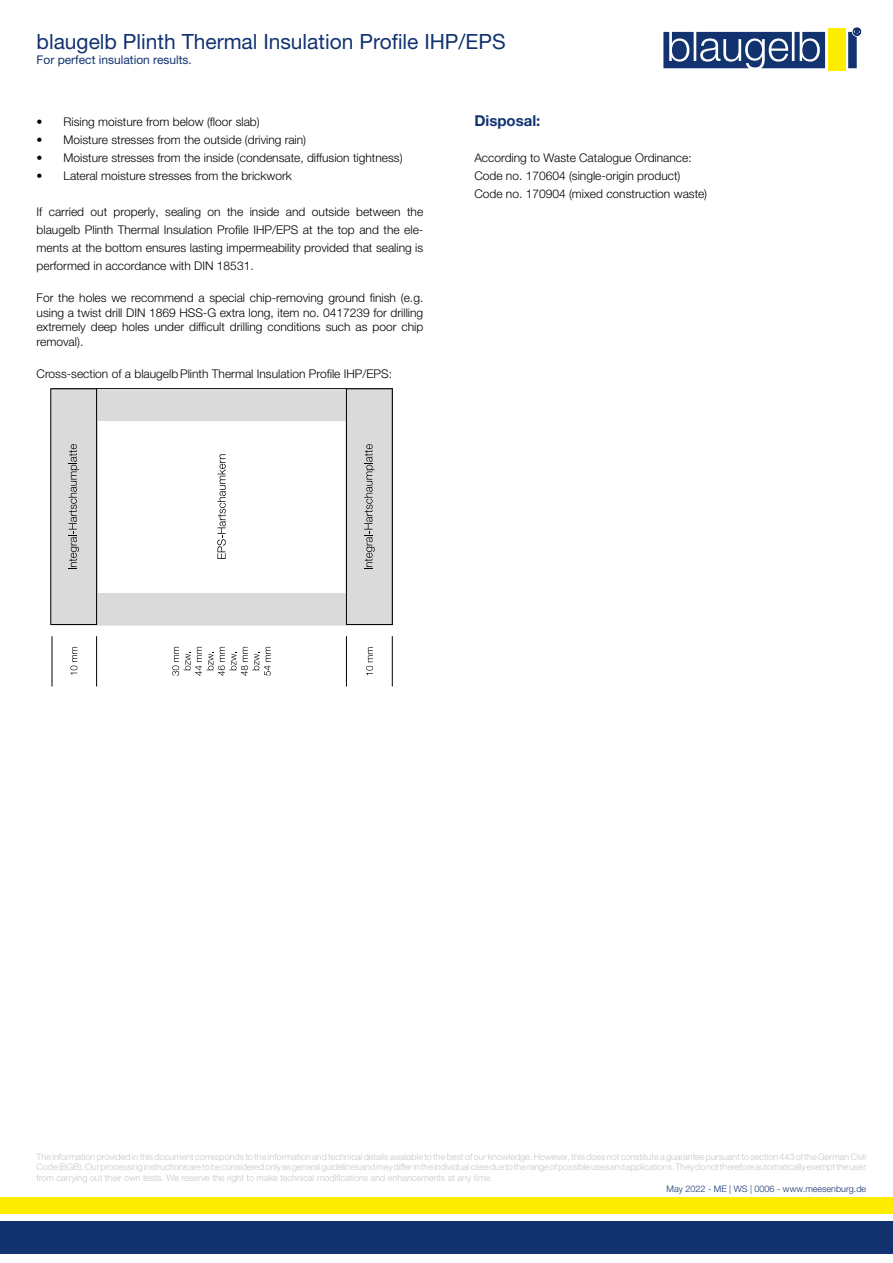
<style>
.page{position:relative;width:893px;height:1263px;background:#fff}
.page>*{position:absolute;margin:0;border:0;box-sizing:border-box;transform-origin:0 0}
.t1{font:21px "Helvetica Neue World 55 Roman";color:#133370}
.t2{font:700 15px "Helvetica Neue World 75";color:#133370}
.t3{font:12px/18px "Helvetica Neue World 45 Lt";color:#000;text-align:justify}
.t4{font:12px "Helvetica Neue World 55 Roman";color:#133370}
.t5{font:9px/10.8px "Helvetica Neue World 45 Lt";color:#c6c6c6;text-align:justify}
.t6{font:9px "Helvetica Neue World 45 Lt";color:#133370}
</style>
<div class="page">
<div style="left:0;top:1222px;width:893px;height:32px;background:#133370"></div>
<div style="left:0;top:1197px;width:893px;height:17px;background:#ffed00"></div>
<svg style="left:663px;top:28px;width:198px;height:40px"></svg>
<div style="left:828px;top:29px;width:17px;height:42px;background:#ffed00"></div>
<svg style="left:70px;top:647px;width:7px;height:28px"></svg>
<svg style="left:172px;top:647px;width:99px;height:29px"></svg>
<svg style="left:366px;top:647px;width:7px;height:28px"></svg>
<svg style="left:217px;top:454px;width:9px;height:105px"></svg>
<hr style="left:52px;top:636px;width:1px;height:50px;background:#000">
<hr style="left:96px;top:636px;width:1px;height:50px;background:#000">
<hr style="left:346px;top:636px;width:1px;height:50px;background:#000">
<hr style="left:392px;top:636px;width:1px;height:50px;background:#000">
<div style="left:97px;top:593px;width:249px;height:31px;background:#dadada"></div>
<div style="left:97px;top:389px;width:249px;height:31px;background:#dadada"></div>
<div style="left:51px;top:389px;width:46px;height:236px;background:#dadada;border:1px solid #000"></div>
<div style="left:346px;top:389px;width:46px;height:236px;background:#dadada;border:1px solid #000"></div>
<svg style="left:69px;top:444px;width:10px;height:125px"></svg>
<svg style="left:364px;top:444px;width:11px;height:125px"></svg>
<h1 class="t1" style="left:37px;top:30px;width:471px">blaugelb Plinth Thermal Insulation Profile IHP/EPS</h1>
<p class="t4" style="left:37px;top:53px;width:157px">For perfect insulation results.</p>
<p class="t3" style="left:37px;top:113px;width:225px">• Rising moisture from below (floor slab)</p>
<p class="t3" style="left:37px;top:131px;width:271px">• Moisture stresses from the outside (driving rain)</p>
<p class="t3" style="left:37px;top:149px;width:367px">• Moisture stresses from the inside (condensate, diffusion tightness)</p>
<p class="t3" style="left:37px;top:167px;width:257px">• Lateral moisture stresses from the brickwork</p>
<p class="t3" style="left:37px;top:203px;width:388px">If carried out properly, sealing on the inside and outside between the blaugelb Plinth Thermal Insulation Profile IHP/EPS at the top and the ele&shy;ments at the bottom ensures lasting impermeability provided that sealing is performed in accordance with DIN 18531.</p>
<p class="t3" style="left:37px;top:291px;width:388px;line-height:14.4px">For the holes we recommend a special chip-removing ground finish (e.g. using a twist drill DIN 1869 HSS-G extra long, item no. 0417239 for drilling extremely deep holes under difficult drilling conditions such as poor chip removal).</p>
<p class="t3" style="left:37px;top:365px;width:357px">Cross-section of a blaugelb Plinth Thermal Insulation Profile IHP/EPS:</p>
<p class="t2" style="left:474px;top:112px;width:68px">Disposal:</p>
<p class="t3" style="left:474px;top:149px;width:234px;text-align:left">According to Waste Catalogue Ordinance:<br>Code no. 170604 (single-origin product)<br>Code no. 170904 (mixed construction waste)</p>
<p class="t5" style="left:37px;top:1151px;width:831px">The information provided in this document corresponds to the information and technical details available to the best of our knowledge. However, this does not constitute a guarantee pursuant to section 443 of the German Civil Code (BGB). Our processing instructions are to be considered only as general guidelines and may differ in the individual case due to the range of possible uses and applications. They do not therefore automatically exempt the user from carrying out their own tests. We reserve the right to make technical modifications and enhancements at any time.</p>
<p class="t6" style="left:667px;top:1183px;width:201px">May 2022 - ME | WS | 0006 - www.meesenburg.de</p>
</div>
